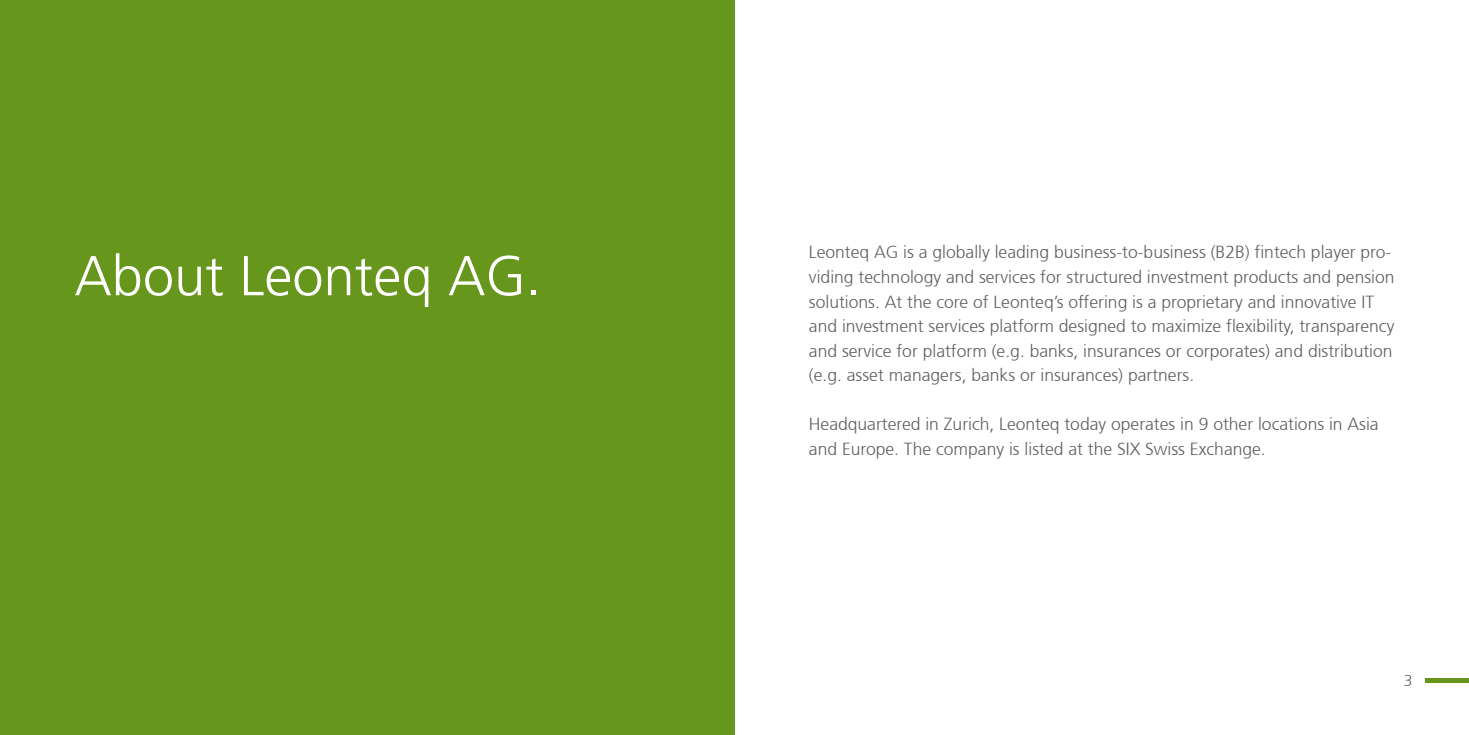
<style>
.page{position:relative;width:1469px;height:735px;background:#fff}
.page>*{position:absolute;margin:0;border:0;box-sizing:border-box;transform-origin:0 0}
.t1{font:300 56px "Frutiger 45";color:#fff}
.t2{font:300 17.5px/24.5px "Frutiger 45";color:#5e5e5d}
.t3{font:300 15.75px "Frutiger 45";color:#5e5e5d}
</style>
<div class="page">
<div style="left:1424px;top:678px;width:44px;height:5px;background:#67961d"></div>
<div style="left:0;top:0;width:734px;height:734px;background:#67961d"></div>
<h1 class="t1" style="left:74px;top:244px;width:468px">About Leonteq AG.</h1>
<p class="t2" style="left:809px;top:240px;width:587px">Leonteq AG is a globally leading business-to-business (B2B) fintech player pro&shy;viding technology and services for structured investment products and pension solutions. At the core of Leonteq’s offering is a proprietary and innovative IT and investment services platform designed to maximize flexibility, transparency and service for platform (e.g. banks, insurances or corporates) and distribution (e.g. asset managers, banks or insurances) partners.</p>
<p class="t2" style="left:809px;top:412px;width:571px">Headquartered in Zurich, Leonteq today operates in 9 other locations in Asia and Europe. The company is listed at the SIX Swiss Exchange.</p>
<p class="t3" style="left:1403px;top:671px;width:10px">3</p>
</div>
